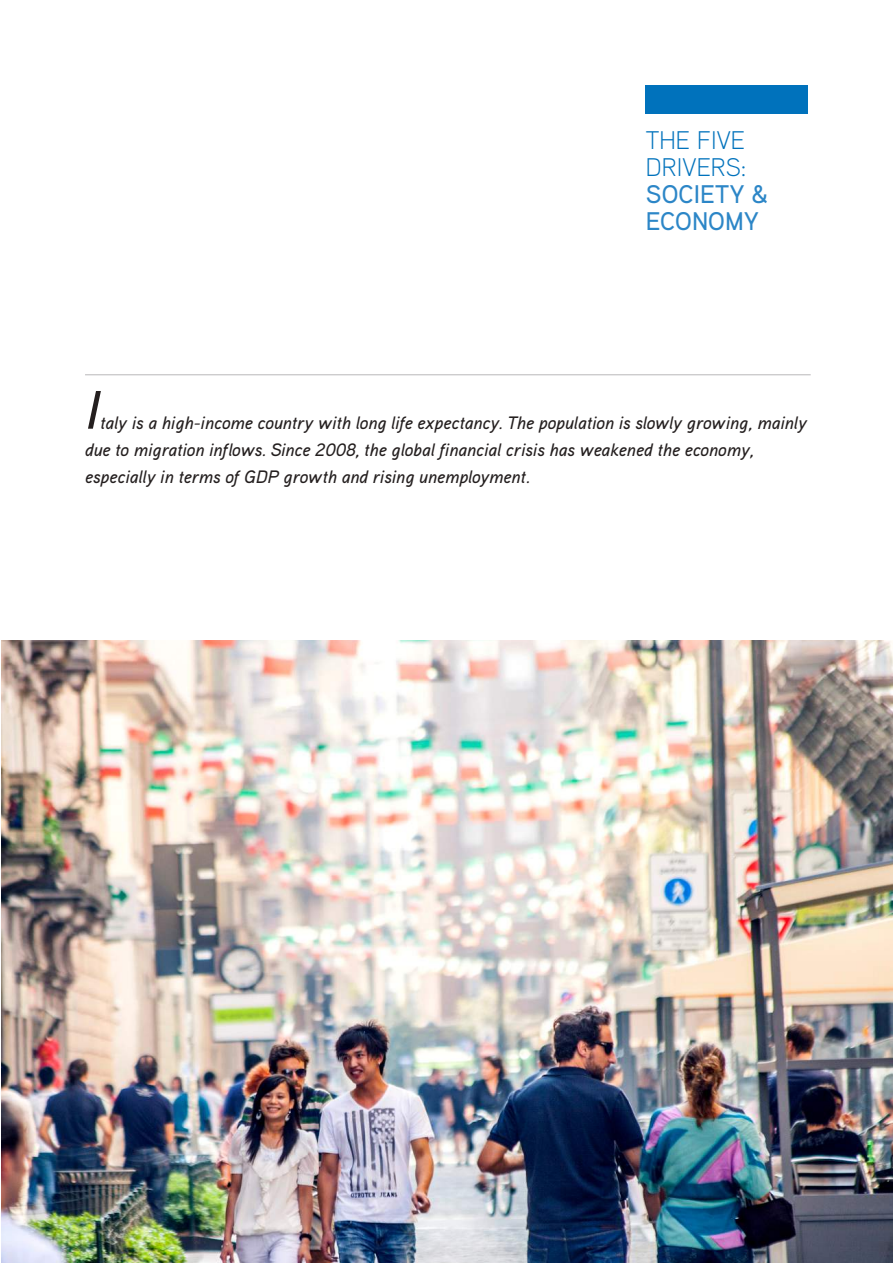
<style>
.page{position:relative;width:893px;height:1263px;background:#fff}
.page>*{position:absolute;margin:0;border:0;box-sizing:border-box;transform-origin:0 0}
.t1{font:italic 500 54px "Aaux Pro";color:#241f1f}
.t2{font:300 25.5px/27px "Aaux Pro";color:#0072bc}
.t3{font:500 25.5px/27px "Aaux Pro";color:#2c86c7}
.t4{font:italic 500 18px/27px "Aaux Pro";color:#241f1f}
</style>
<div class="page">
<hr style="left:85px;top:374px;width:726px;height:1px;background:#c0bfc1">
<div style="left:646px;top:85px;width:162px;height:29px;background:#0072bc"></div>
<img style="left:2px;top:641px;width:891px;height:622px">
<h2 class="t2" style="left:646px;top:125px;width:102px">THE FIVE<br>DRIVERS:</h2>
<h2 class="t3" style="left:646px;top:179px;width:124px">SOCIETY &amp;<br>ECONOMY</h2>
<h1 class="t1" style="left:85px;top:375px;width:17px">I</h1>
<p class="t4" style="left:85px;top:408px;width:723px;text-indent:15px">taly is a high-income country with long life expectancy. The population is slowly growing, mainly due to migration inflows. Since 2008, the global financial crisis has weakened the economy, especially in terms of GDP growth and rising unemployment.</p>
</div>
